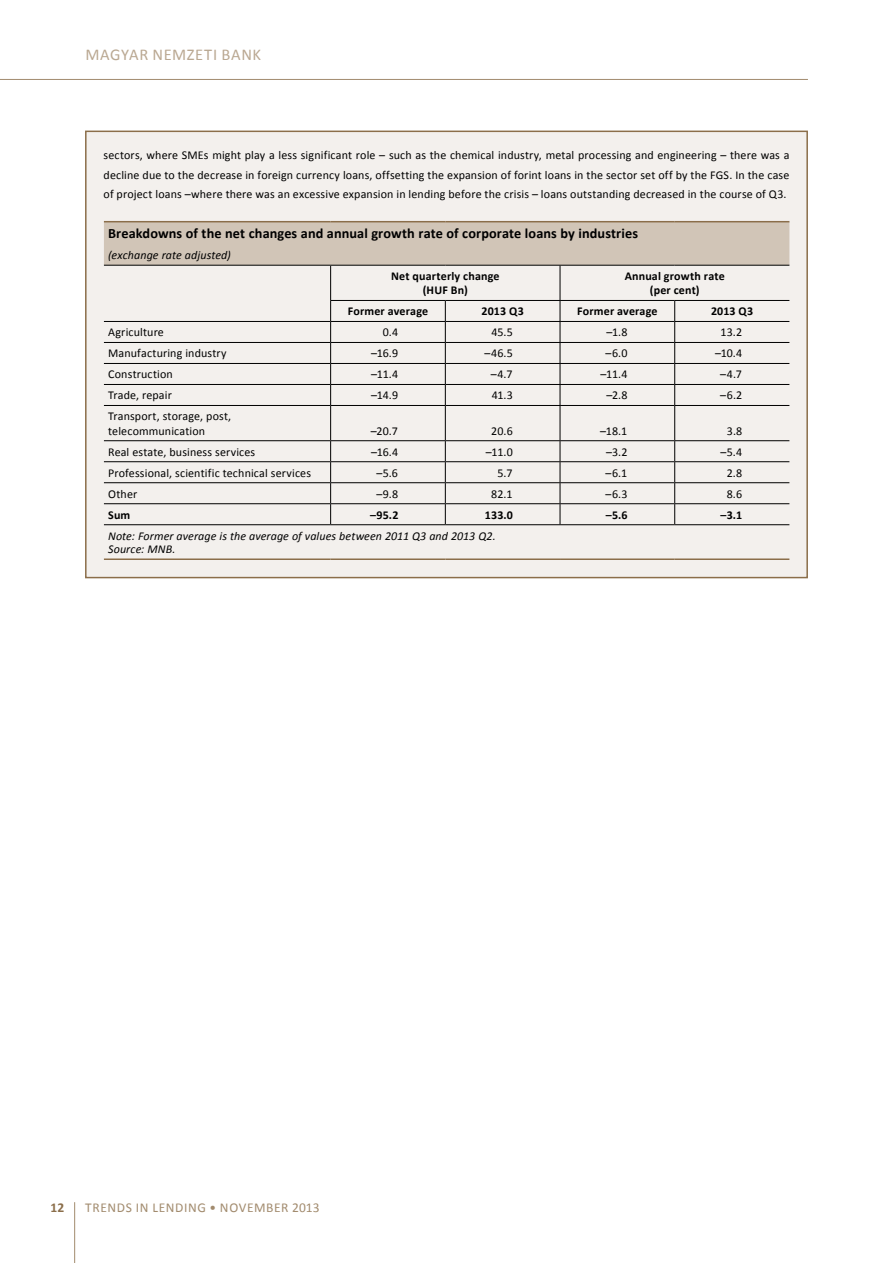
<style>
.page{position:relative;width:893px;height:1263px;background:#fff}
.page>*{position:absolute;margin:0;border:0;box-sizing:border-box;transform-origin:0 0}
.t1{font:16.5px "Calibri";letter-spacing:.04em;color:#baa892}
.t2{font:700 14.25px "Calibri";letter-spacing:.01em;color:#000}
.t3{font:13.5px "Calibri";letter-spacing:.045em;color:#a28b6e}
.t4{font:700 13.5px "Calibri";color:#8b6e4a}
.t5{font:12px/19.5px "Calibri";letter-spacing:.01em;color:#000;text-align:justify}
.t6{font:700 12px/14.2px "Calibri";letter-spacing:.015em;color:#000;text-align:center}
.t7{font:italic 12px/13.5px "Calibri";letter-spacing:.01em;color:#000}
</style>
<div class="page">
<hr style="left:74px;top:1202px;width:1px;height:61px;background:#a28b6e">
<hr style="left:0;top:79px;width:808px;height:1px;background:#a28b6e">
<div style="left:86px;top:131px;width:721px;height:447px;background:#f3f0ed"></div>
<div style="left:85px;top:131px;width:723px;height:447px;border:2px solid #8b6e4a"></div>
<div style="left:104px;top:222px;width:685px;height:43px;background:#d1c5b7"></div>
<svg style="left:104px;top:266px;width:685px;height:260px"></svg>
<hr style="left:330px;top:266px;width:1px;height:34px;background:#000">
<hr style="left:560px;top:266px;width:1px;height:34px;background:#000">
<hr style="left:330px;top:300px;width:115px;height:1px;background:#000">
<hr style="left:445px;top:300px;width:115px;height:1px;background:#000">
<hr style="left:560px;top:300px;width:115px;height:1px;background:#000">
<hr style="left:675px;top:300px;width:114px;height:1px;background:#000">
<hr style="left:104px;top:321px;width:227px;height:1px;background:#000">
<hr style="left:331px;top:321px;width:114px;height:1px;background:#000">
<hr style="left:445px;top:321px;width:115px;height:1px;background:#000">
<hr style="left:560px;top:321px;width:115px;height:1px;background:#000">
<hr style="left:675px;top:321px;width:114px;height:1px;background:#000">
<hr style="left:104px;top:342px;width:227px;height:1px;background:#000">
<hr style="left:331px;top:342px;width:114px;height:1px;background:#000">
<hr style="left:445px;top:342px;width:115px;height:1px;background:#000">
<hr style="left:560px;top:342px;width:115px;height:1px;background:#000">
<hr style="left:675px;top:342px;width:114px;height:1px;background:#000">
<hr style="left:104px;top:363px;width:227px;height:1px;background:#000">
<hr style="left:331px;top:363px;width:114px;height:1px;background:#000">
<hr style="left:445px;top:363px;width:115px;height:1px;background:#000">
<hr style="left:560px;top:363px;width:115px;height:1px;background:#000">
<hr style="left:675px;top:363px;width:114px;height:1px;background:#000">
<hr style="left:104px;top:384px;width:227px;height:1px;background:#000">
<hr style="left:331px;top:384px;width:114px;height:1px;background:#000">
<svg style="left:330px;top:301px;width:1px;height:104px"></svg>
<hr style="left:445px;top:384px;width:115px;height:1px;background:#000">
<svg style="left:445px;top:301px;width:1px;height:104px"></svg>
<hr style="left:560px;top:384px;width:115px;height:1px;background:#000">
<svg style="left:560px;top:301px;width:1px;height:104px"></svg>
<hr style="left:675px;top:384px;width:114px;height:1px;background:#000">
<svg style="left:674px;top:301px;width:1px;height:104px"></svg>
<hr style="left:104px;top:405px;width:227px;height:1px;background:#000">
<hr style="left:331px;top:405px;width:114px;height:1px;background:#000">
<hr style="left:330px;top:406px;width:1px;height:34px;background:#000">
<hr style="left:445px;top:405px;width:115px;height:1px;background:#000">
<hr style="left:445px;top:406px;width:1px;height:34px;background:#000">
<hr style="left:560px;top:405px;width:115px;height:1px;background:#000">
<hr style="left:560px;top:406px;width:1px;height:34px;background:#000">
<hr style="left:675px;top:405px;width:114px;height:1px;background:#000">
<hr style="left:674px;top:406px;width:1px;height:34px;background:#000">
<hr style="left:104px;top:440px;width:227px;height:1px;background:#000">
<hr style="left:331px;top:440px;width:114px;height:1px;background:#000">
<hr style="left:445px;top:440px;width:115px;height:1px;background:#000">
<hr style="left:560px;top:440px;width:115px;height:1px;background:#000">
<hr style="left:675px;top:440px;width:114px;height:1px;background:#000">
<hr style="left:104px;top:461px;width:227px;height:1px;background:#000">
<hr style="left:331px;top:461px;width:114px;height:1px;background:#000">
<hr style="left:445px;top:461px;width:115px;height:1px;background:#000">
<hr style="left:560px;top:461px;width:115px;height:1px;background:#000">
<hr style="left:675px;top:461px;width:114px;height:1px;background:#000">
<hr style="left:104px;top:482px;width:227px;height:1px;background:#000">
<hr style="left:331px;top:482px;width:114px;height:1px;background:#000">
<hr style="left:445px;top:482px;width:115px;height:1px;background:#000">
<hr style="left:560px;top:482px;width:115px;height:1px;background:#000">
<hr style="left:675px;top:482px;width:114px;height:1px;background:#000">
<hr style="left:104px;top:503px;width:227px;height:1px;background:#000">
<hr style="left:331px;top:503px;width:114px;height:1px;background:#000">
<svg style="left:330px;top:441px;width:1px;height:83px"></svg>
<hr style="left:445px;top:503px;width:115px;height:1px;background:#000">
<svg style="left:445px;top:441px;width:1px;height:83px"></svg>
<hr style="left:560px;top:503px;width:115px;height:1px;background:#000">
<svg style="left:560px;top:441px;width:1px;height:83px"></svg>
<hr style="left:675px;top:503px;width:114px;height:1px;background:#000">
<svg style="left:674px;top:441px;width:1px;height:83px"></svg>
<hr style="left:104px;top:524px;width:227px;height:1px;background:#000">
<hr style="left:331px;top:524px;width:114px;height:1px;background:#000">
<hr style="left:445px;top:524px;width:115px;height:1px;background:#000">
<hr style="left:560px;top:524px;width:115px;height:1px;background:#000">
<hr style="left:675px;top:524px;width:114px;height:1px;background:#000">
<hr style="left:104px;top:221px;width:227px;height:1px;background:#8b6e4a">
<hr style="left:331px;top:221px;width:114px;height:1px;background:#8b6e4a">
<hr style="left:445px;top:221px;width:115px;height:1px;background:#8b6e4a">
<hr style="left:560px;top:221px;width:115px;height:1px;background:#8b6e4a">
<hr style="left:675px;top:221px;width:114px;height:1px;background:#8b6e4a">
<hr style="left:104px;top:558px;width:227px;height:2px;background:#8b6e4a">
<hr style="left:331px;top:558px;width:114px;height:2px;background:#8b6e4a">
<hr style="left:445px;top:558px;width:115px;height:2px;background:#8b6e4a">
<hr style="left:560px;top:558px;width:115px;height:2px;background:#8b6e4a">
<hr style="left:675px;top:558px;width:114px;height:2px;background:#8b6e4a">
<hr style="left:104px;top:265px;width:227px;height:1px;background:#000">
<hr style="left:331px;top:265px;width:114px;height:1px;background:#000">
<hr style="left:445px;top:265px;width:115px;height:1px;background:#000">
<hr style="left:560px;top:265px;width:115px;height:1px;background:#000">
<hr style="left:675px;top:265px;width:114px;height:1px;background:#000">
<h1 class="t1" style="left:85px;top:44px;width:177px">MAGYAR NEMZETI BANK</h1>
<p class="t5" style="left:104px;top:146px;width:687px">sectors, where SMEs might play a less significant role – such as the chemical industry, metal processing and engineering – there was a decline due to the decrease in foreign currency loans, offsetting the expansion of forint loans in the sector set off by the FGS. In the case of project loans –where there was an excessive expansion in lending before the crisis – loans outstanding decreased in the course of Q3.</p>
<p class="t2" style="left:108px;top:224px;width:531px">Breakdowns of the net changes and annual growth rate of corporate loans by industries</p>
<p class="t7" style="left:108px;top:248px;width:124px">(exchange rate adjusted)</p>
<p class="t6" style="left:391px;top:269px;width:110px">Net quarterly change (HUF Bn)</p>
<p class="t6" style="left:625px;top:269px;width:102px">Annual growth rate (per cent)</p>
<p class="t6" style="left:348px;top:304px;width:82px">Former average</p>
<p class="t6" style="left:482px;top:304px;width:44px">2013 Q3</p>
<p class="t6" style="left:577px;top:304px;width:82px">Former average</p>
<p class="t6" style="left:711px;top:304px;width:44px">2013 Q3</p>
<p class="t5" style="left:108px;top:323px;width:57px">Agriculture</p>
<p class="t5" style="left:383px;top:323px;width:17px">0.4</p>
<p class="t5" style="left:491px;top:323px;width:23px">45.5</p>
<p class="t5" style="left:607px;top:323px;width:23px">–1.8</p>
<p class="t5" style="left:721px;top:323px;width:23px">13.2</p>
<p class="t5" style="left:108px;top:344px;width:120px">Manufacturing industry</p>
<p class="t5" style="left:371px;top:344px;width:28px">–16.9</p>
<p class="t5" style="left:484px;top:344px;width:30px">–46.5</p>
<p class="t5" style="left:605px;top:344px;width:24px">–6.0</p>
<p class="t5" style="left:715px;top:344px;width:28px">–10.4</p>
<p class="t5" style="left:108px;top:365px;width:66px">Construction</p>
<p class="t5" style="left:371px;top:365px;width:28px">–11.4</p>
<p class="t5" style="left:491px;top:365px;width:23px">–4.7</p>
<p class="t5" style="left:601px;top:365px;width:28px">–11.4</p>
<p class="t5" style="left:720px;top:365px;width:23px">–4.7</p>
<p class="t5" style="left:108px;top:386px;width:65px">Trade, repair</p>
<p class="t5" style="left:371px;top:386px;width:28px">–14.9</p>
<p class="t5" style="left:492px;top:386px;width:23px">41.3</p>
<p class="t5" style="left:606px;top:386px;width:23px">–2.8</p>
<p class="t5" style="left:720px;top:386px;width:24px">–6.2</p>
<p class="t5" style="left:108px;top:409px;width:124px;line-height:14.2px">Transport, storage, post, telecommunication</p>
<p class="t5" style="left:371px;top:421px;width:28px">–20.7</p>
<p class="t5" style="left:491px;top:421px;width:23px">20.6</p>
<p class="t5" style="left:600px;top:421px;width:29px">–18.1</p>
<p class="t5" style="left:727px;top:421px;width:17px">3.8</p>
<p class="t5" style="left:108px;top:442px;width:149px">Real estate, business services</p>
<p class="t5" style="left:371px;top:442px;width:28px">–16.4</p>
<p class="t5" style="left:486px;top:442px;width:28px">–11.0</p>
<p class="t5" style="left:606px;top:442px;width:23px">–3.2</p>
<p class="t5" style="left:721px;top:442px;width:23px">–5.4</p>
<p class="t5" style="left:108px;top:463px;width:204px">Professional, scientific technical services</p>
<p class="t5" style="left:377px;top:463px;width:23px">–5.6</p>
<p class="t5" style="left:497px;top:463px;width:16px">5.7</p>
<p class="t5" style="left:605px;top:463px;width:23px">–6.1</p>
<p class="t5" style="left:727px;top:463px;width:17px">2.8</p>
<p class="t5" style="left:108px;top:484px;width:31px">Other</p>
<p class="t5" style="left:377px;top:484px;width:23px">–9.8</p>
<p class="t5" style="left:491px;top:484px;width:23px">82.1</p>
<p class="t5" style="left:605px;top:484px;width:24px">–6.3</p>
<p class="t5" style="left:727px;top:484px;width:17px">8.6</p>
<p class="t6" style="left:108px;top:508px;width:24px">Sum</p>
<p class="t6" style="left:370px;top:508px;width:30px">–95.2</p>
<p class="t6" style="left:485px;top:508px;width:30px">133.0</p>
<p class="t6" style="left:606px;top:508px;width:23px">–5.6</p>
<p class="t6" style="left:720px;top:508px;width:23px">–3.1</p>
<p class="t7" style="left:108px;top:528px;width:389px">Note: Former average is the average of values between 2011 Q3 and 2013 Q2.<br>Source: MNB.</p>
<p class="t4" style="left:51px;top:1199px;width:15px">12</p>
<p class="t3" style="left:85px;top:1199px;width:236px">TRENDS IN LENDING • NOVEMBER 2013</p>
</div>
